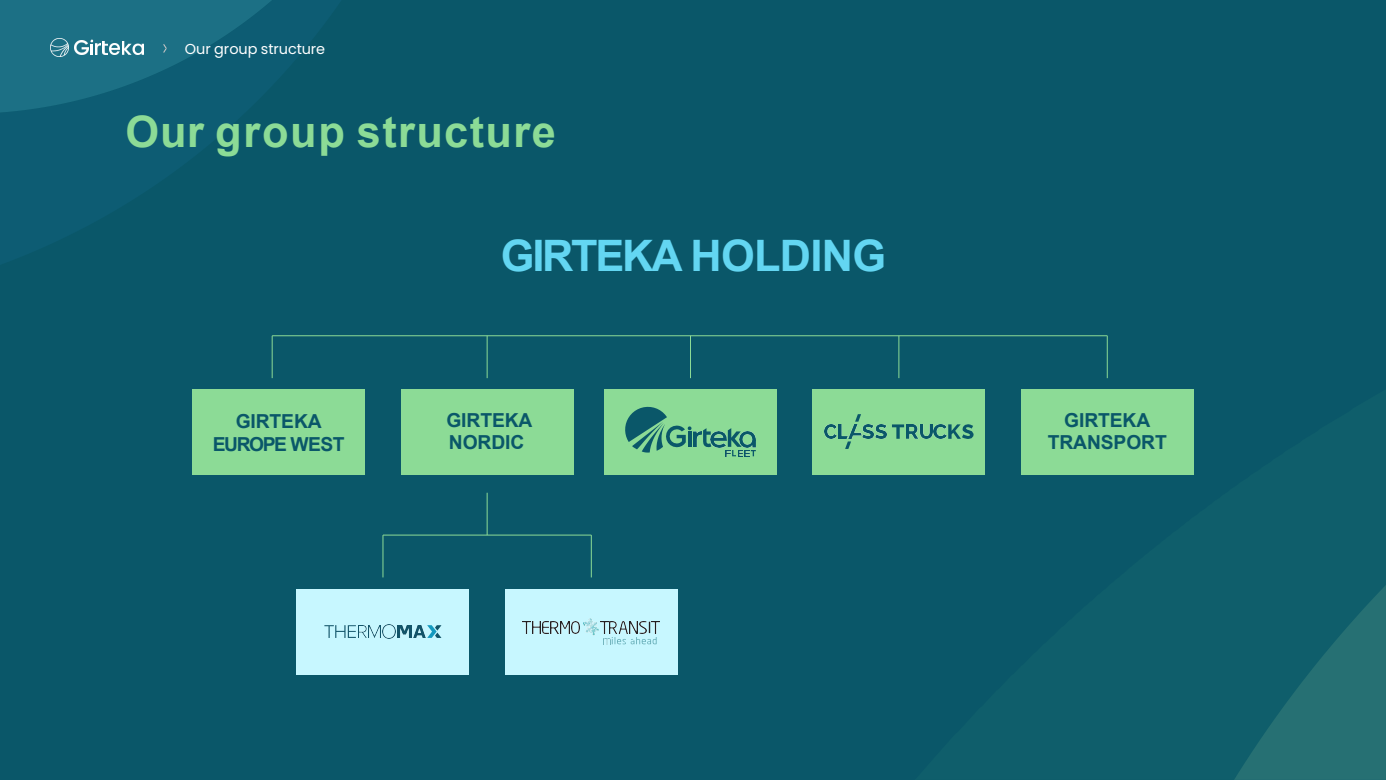
<style>
.page{position:relative;width:1386px;height:780px;background:#fff}
.page>*{position:absolute;margin:0;border:0;box-sizing:border-box;transform-origin:0 0}
.t1{font:700 43.31px "Arial";letter-spacing:.03em;color:#8cdb96}
.t2{font:700 43.31px "Arial";letter-spacing:-.035em;color:#63d6f2}
.t3{font:700 19.25px "Arial";letter-spacing:-.005em;color:#0a5769}
.t4{font:700 19.25px/22.8px "Arial";letter-spacing:-.025em;color:#0a5769;text-align:center}
.t5{font:14.44px "Poppins";letter-spacing:-.005em;color:#fff}
</style>
<div class="page">
<div style="left:0;top:0;width:1385px;height:779px;background:#0a5769"></div>
<svg style="left:1235px;top:586px;width:150px;height:193px"></svg>
<div style="left:812px;top:388px;width:172px;height:86px;background:#8cdb96"></div>
<svg style="left:845px;top:441px;width:6px;height:8px"></svg>
<svg style="left:892px;top:424px;width:12px;height:14px"></svg>
<img style="left:906px;top:424px;width:40px;height:14px">
<svg style="left:948px;top:424px;width:25px;height:15px"></svg>
<img style="left:824px;top:424px;width:12px;height:14px">
<img style="left:838px;top:424px;width:48px;height:15px">
<svg style="left:855px;top:414px;width:6px;height:7px"></svg>
<div style="left:604px;top:388px;width:172px;height:86px;background:#8cdb96"></div>
<svg style="left:703px;top:428px;width:7px;height:19px"></svg>
<img style="left:693px;top:431px;width:8px;height:15px">
<img style="left:710px;top:431px;width:15px;height:16px">
<svg style="left:625px;top:406px;width:66px;height:46px"></svg>
<svg style="left:725px;top:428px;width:30px;height:28px"></svg>
<hr style="left:272px;top:335px;width:1px;height:43px;background:#8cdb96">
<hr style="left:486px;top:335px;width:1px;height:43px;background:#8cdb96">
<hr style="left:690px;top:335px;width:1px;height:43px;background:#8cdb96">
<hr style="left:898px;top:335px;width:1px;height:43px;background:#8cdb96">
<hr style="left:1106px;top:335px;width:1px;height:43px;background:#8cdb96">
<hr style="left:272px;top:335px;width:835px;height:1px;background:#8cdb96">
<hr style="left:486px;top:492px;width:1px;height:43px;background:#8cdb96">
<hr style="left:382px;top:535px;width:1px;height:42px;background:#8cdb96">
<hr style="left:591px;top:535px;width:1px;height:42px;background:#8cdb96">
<hr style="left:383px;top:534px;width:208px;height:1px;background:#8cdb96">
<div style="left:505px;top:588px;width:172px;height:86px;background:#c7f7ff"></div>
<svg style="left:522px;top:618px;width:138px;height:26px"></svg>
<div style="left:297px;top:588px;width:172px;height:86px;background:#c7f7ff"></div>
<img style="left:397px;top:625px;width:14px;height:12px">
<svg style="left:324px;top:625px;width:56px;height:12px"></svg>
<img style="left:383px;top:624px;width:12px;height:14px">
<svg style="left:413px;top:625px;width:28px;height:12px"></svg>
<div style="left:1020px;top:388px;width:173px;height:86px;background:#8cdb96"></div>
<div style="left:401px;top:388px;width:172px;height:86px;background:#8cdb96"></div>
<div style="left:192px;top:388px;width:173px;height:86px;background:#8cdb96"></div>
<svg style="left:0;top:0;width:272px;height:112px"></svg>
<img style="left:103px;top:41px;width:5px;height:14px">
<img style="left:122px;top:41px;width:22px;height:14px">
<img style="left:74px;top:41px;width:14px;height:14px">
<img style="left:51px;top:39px;width:18px;height:18px">
<p class="t5" style="left:185px;top:40px;width:142px">Our group structure</p>
<h2 class="t1" style="left:126px;top:101px;width:431px">Our group structure</h2>
<p class="t4" style="left:213px;top:410px;width:133px">GIRTEKA<br>EUROPE WEST</p>
<p class="t2" style="left:501px;top:225px;width:386px">GIRTEKA HOLDING</p>
<p class="t3" style="left:446px;top:406px;width:88px">GIRTEKA</p>
<p class="t3" style="left:449px;top:429px;width:77px">NORDIC</p>
<p class="t3" style="left:1064px;top:406px;width:88px">GIRTEKA</p>
<p class="t3" style="left:1047px;top:429px;width:121px">TRANSPORT</p>
</div>
